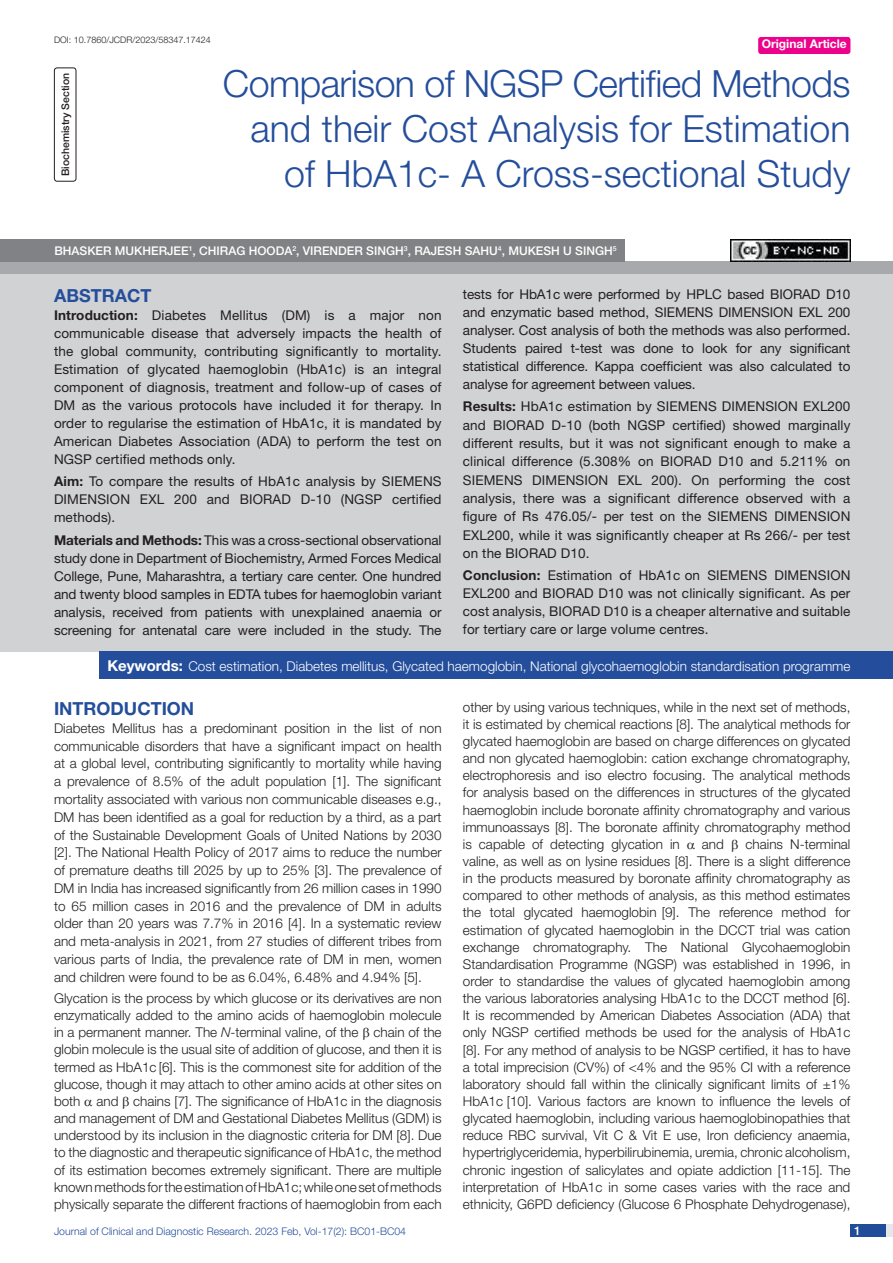
<style>
.page{position:relative;width:893px;height:1263px;background:#fff}
.page>*{position:absolute;margin:0;border:0;box-sizing:border-box;transform-origin:0 0}
.t1{font:300 37.5px/45px "Helvetica Neue";color:#244e9b;text-align:right}
.Heading{font:700 18px "Helvetica Neue";color:#244e9b}
.Abstract_head{font:700 18px "Helvetica Neue";color:#244e9b}
.Body_text{font:300 13.5px/17.1px "Helvetica Neue";color:#231f20;text-align:justify}
.Abstract_Text{font:13.5px/18px "Helvetica Neue";letter-spacing:.01em;color:#231f20;text-align:justify}
.Key_words{font:300 13.5px "Helvetica Neue";color:#fff}
.Author{font:500 12px "Helvetica Neue";color:#fff}
.t2{font:700 12px "Helvetica Neue";color:#fff}
.t3{font:300 10.5px "Helvetica Neue";color:#244e9b}
.section{font:500 10.5px "Helvetica Neue";color:#231f20}
.DOI{font:300 9px "Helvetica Neue";color:#231f20}
.s1{font-weight:700}
.s2{font-weight:700;font-size:15px}
.s3{font-style:italic}
</style>
<div class="page">
<div style="left:850px;top:1224px;width:43px;height:13px;background:#e6e7e9"></div>
<div style="left:850px;top:1224px;width:35px;height:13px;background:#214c99"></div>
<div style="left:758px;top:37px;width:92px;height:17px;background:#ed028c;border-radius:3px"></div>
<div style="left:54px;top:68px;width:22px;height:114px;border:1px solid #231f20;border-radius:3px"></div>
<div style="left:0;top:262px;width:893px;height:12px;background:#a8a9ad"></div>
<div style="left:0;top:239px;width:624px;height:23px;background:#808285"></div>
<div style="left:0;top:274px;width:893px;height:377px;background:#d1d2d4"></div>
<div style="left:99px;top:651px;width:794px;height:28px;background:#244e9b"></div>
<img style="left:730px;top:239px;width:120px;height:23px">
<p class="DOI" style="left:54px;top:35px;width:158px">DOI: 10.7860/JCDR/2023/58347.17424</p>
<p class="t2" style="left:762px;top:37px;width:87px">Original Article</p>
<p class="section" style="left:59px;top:176px;width:104px;rotate:-90deg">BIOCHEMISTRY SECTION</p>
<p class="t1" style="left:223px;top:60px;width:629px">Comparison of NGSP Certified Methods and their Cost Analysis for Estimation of HbA1c- A Cross-sectional Study</p>
<p class="Author" style="left:54px;top:244px;width:564px">BHASKER MUKHERJEE<sup>1</sup>, CHIRAG HOODA<sup>2</sup>, VIRENDER SINGH<sup>3</sup>, RAJESH SAHU<sup>4</sup>, MUKESH U SINGH<sup>5</sup></p>
<p class="Abstract_head" style="left:54px;top:284px;width:86px">ABSTRACT</p>
<p class="Abstract_Text" style="left:54px;top:306px;width:389px"><span class="s1">Introduction:</span> Diabetes Mellitus (DM) is a major non communicable disease that adversely impacts the health of the global community, contributing significantly to mortality.<br>Estimation of glycated haemoglobin (HbA1c) is an integral component of diagnosis, treatment and follow-up of cases of DM as the various protocols have included it for therapy. In order to regularise the estimation of HbA1c, it is mandated by American Diabetes Association (ADA) to perform the test on NGSP certified methods only.</p>
<p class="Abstract_Text" style="left:54px;top:472px;width:389px"><span class="s1">Aim:</span> To compare the results of HbA1c analysis by SIEMENS DIMENSION EXL 200 and BIORAD D-10 (NGSP certified methods).</p>
<p class="Abstract_Text" style="left:54px;top:530px;width:389px"><span class="s1">Materials and Methods:</span> This was a cross-sectional observational study done in Department of Biochemistry, Armed Forces Medical College, Pune, Maharashtra, a tertiary care center. One hundred and twenty blood samples in EDTA tubes for haemoglobin variant analysis, received from patients with unexplained anaemia or screening for antenatal care were included in the study. The</p>
<p class="Abstract_Text" style="left:463px;top:285px;width:389px">tests for HbA1c were performed by HPLC based BIORAD D10 and enzymatic based method, SIEMENS DIMENSION EXL 200 analyser. Cost analysis of both the methods was also performed.<br>Students paired t-test was done to look for any significant statistical difference. Kappa coefficient was also calculated to analyse for agreement between values.</p>
<p class="Abstract_Text" style="left:463px;top:397px;width:389px"><span class="s1">Results:</span> HbA1c estimation by SIEMENS DIMENSION EXL200 and BIORAD D-10 (both NGSP certified) showed marginally different results, but it was not significant enough to make a clinical difference (5.308% on BIORAD D10 and 5.211% on SIEMENS DIMENSION EXL 200). On performing the cost analysis, there was a significant difference observed with a figure of Rs 476.05/- per test on the SIEMENS DIMENSION EXL200, while it was significantly cheaper at Rs 266/- per test on the BIORAD D10.</p>
<p class="Abstract_Text" style="left:463px;top:566px;width:389px"><span class="s1">Conclusion:</span> Estimation of HbA1c on SIEMENS DIMENSION EXL200 and BIORAD D10 was not clinically significant. As per cost analysis, BIORAD D10 is a cheaper alternative and suitable for tertiary care or large volume centres.</p>
<p class="Key_words" style="left:107px;top:658px;width:745px"><span class="s2">Keywords:</span> Cost estimation, Diabetes mellitus, Glycated haemoglobin, National glycohaemoglobin standardisation programme</p>
<p class="Heading" style="left:54px;top:698px;width:127px">introductioN</p>
<p class="Body_text" style="left:54px;top:719px;width:389px;line-height:17.7px">Diabetes Mellitus has a predominant position in the list of non communicable disorders that have a significant impact on health at a global level, contributing significantly to mortality while having a prevalence of 8.5% of the adult population [1]. The significant mortality associated with various non communicable diseases e.g., DM has been identified as a goal for reduction by a third, as a part of the Sustainable Development Goals of United Nations by 2030 [2]. The National Health Policy of 2017 aims to reduce the number of premature deaths till 2025 by up to 25% [3]. The prevalence of DM in India has increased significantly from 26 million cases in 1990 to 65 million cases in 2016 and the prevalence of DM in adults older than 20 years was 7.7% in 2016 [4]. In a systematic review and meta-analysis in 2021, from 27 studies of different tribes from various parts of India, the prevalence rate of DM in men, women and children were found to be as 6.04%, 6.48% and 4.94% [5].</p>
<p class="Body_text" style="left:54px;top:989px;width:389px">Glycation is the process by which glucose or its derivatives are non enzymatically added to the amino acids of haemoglobin molecule in a permanent manner. The <span class="s3">N</span>-terminal valine, of the chain of the globin molecule is the usual site of addition of glucose, and then it is termed as HbA1c [6]. This is the commonest site for addition of the glucose, though it may attach to other amino acids at other sites on both and chains [7]. The significance of HbA1c in the diagnosis and management of DM and Gestational Diabetes Mellitus (GDM) is understood by its inclusion in the diagnostic criteria for DM [8]. Due to the diagnostic and therapeutic significance of HbA1c, the method of its estimation becomes extremely significant. There are multiple known methods for the estimation of HbA1c; while one set of methods physically separate the different fractions of haemoglobin from each</p>
<p class="Body_text" style="left:463px;top:698px;width:389px">other by using various techniques, while in the next set of methods, it is estimated by chemical reactions [8]. The analytical methods for glycated haemoglobin are based on charge differences on glycated and non glycated haemoglobin: cation exchange chromatography, electrophoresis and iso electro focusing. The analytical methods for analysis based on the differences in structures of the glycated haemoglobin include boronate affinity chromatography and various immunoassays [8]. The boronate affinity chromatography method is capable of detecting glycation in</p>
<p class="Body_text" style="left:463px;top:835px;width:389px;text-indent:283px">chains N-terminal valine, as well as on lysine residues [8]. There is a slight difference in the products measured by boronate affinity chromatography as compared to other methods of analysis, as this method estimates the total glycated haemoglobin [9]. The reference method for estimation of glycated haemoglobin in the DCCT trial was cation exchange chromatography. The National Glycohaemoglobin Standardisation Programme (NGSP) was established in 1996, in order to standardise the values of glycated haemoglobin among the various laboratories analysing HbA1c to the DCCT method [6].<br>It is recommended by American Diabetes Association (ADA) that only NGSP certified methods be used for the analysis of HbA1c [8]. For any method of analysis to be NGSP certified, it has to have a total imprecision (CV%) of &lt;4% and the 95% CI with a reference laboratory should fall within the clinically significant limits of ±1% HbA1c [10]. Various factors are known to influence the levels of glycated haemoglobin, including various haemoglobinopathies that reduce RBC survival, Vit C &amp; Vit E use, Iron deficiency anaemia, hypertriglyceridemia, hyperbilirubinemia, uremia, chronic alcoholism, chronic ingestion of salicylates and opiate addiction [11-15]. The interpretation of HbA1c in some cases varies with the race and ethnicity, G6PD deficiency (Glucose 6 Phosphate Dehydrogenase),</p>
<p class="Body_text" style="left:702px;top:835px;width:24px">and</p>
<p class="t3" style="left:54px;top:1225px;width:354px">Journal of Clinical and Diagnostic Research. 2023 Feb, Vol-17(2): BC01-BC04</p>
<p class="Author" style="left:854px;top:1223px;width:8px">1</p>
</div>
